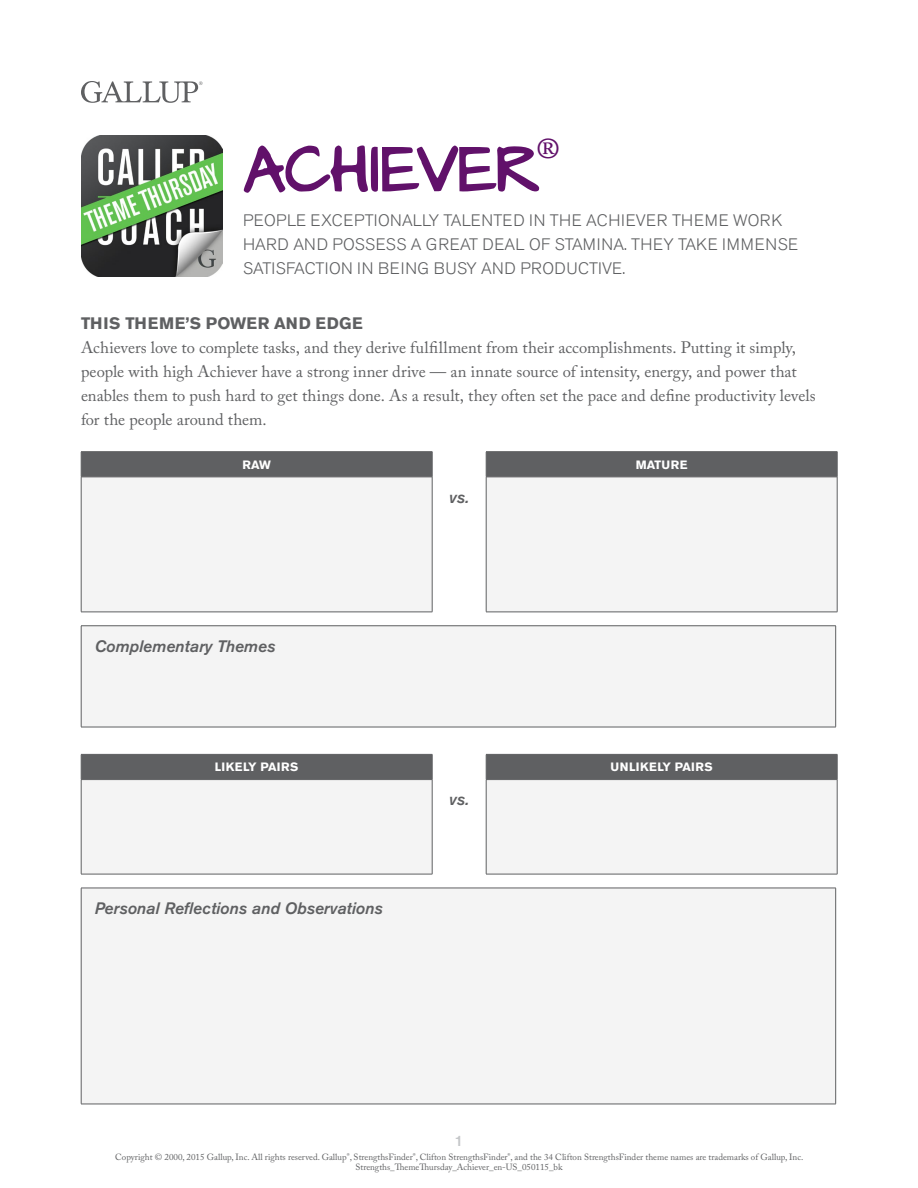
<style>
.page{position:relative;width:918px;height:1188px;background:#fff}
.page>*{position:absolute;margin:0;border:0;box-sizing:border-box;transform-origin:0 0}
.t1{font:700 75px "Strengths";letter-spacing:-.01em;color:#61116a}
.t2{font:16.5px/24px "Adobe Caslon Pro";color:#5f6062}
.t3{font:300 16.5px/24px "Akzidenz Grotesk BE";letter-spacing:.03em;color:#5f6062}
.t4{font:italic 500 16.5px "Akzidenz Grotesk BE";color:#5f6062}
.t5{font:700 16.5px "Akzidenz Grotesk BE";letter-spacing:.04em;color:#5f6062}
.t6{font:500 15px "Akzidenz Grotesk BE";color:#c4c6c8}
.t7{font:700 12px "Akzidenz Grotesk BE";letter-spacing:.03em;color:#fff}
.t8{font:700 12px "Akzidenz Grotesk BE";letter-spacing:.05em;color:#fff}
.t9{font:9px/10.4px "Adobe Caslon Pro";color:#5f6062;text-align:center}
</style>
<div class="page">
<svg style="left:81px;top:81px;width:121px;height:22px"></svg>
<img style="left:81px;top:135px;width:142px;height:142px">
<svg style="left:82px;top:477px;width:755px;height:135px;fill:#f4f4f4"></svg>
<hr style="left:81px;top:451px;width:351px;height:1px;background:#5f6062">
<hr style="left:486px;top:451px;width:351px;height:1px;background:#5f6062">
<svg style="left:81px;top:452px;width:757px;height:25px;background:#6a6b6d"></svg>
<hr style="left:81px;top:477px;width:351px;height:1px;background:#5f6062">
<hr style="left:486px;top:477px;width:351px;height:1px;background:#5f6062">
<hr style="left:81px;top:477px;width:1px;height:135px;background:#5f6062">
<hr style="left:432px;top:477px;width:1px;height:135px;background:#5f6062">
<hr style="left:486px;top:477px;width:1px;height:135px;background:#5f6062">
<hr style="left:837px;top:477px;width:1px;height:135px;background:#5f6062">
<hr style="left:81px;top:612px;width:351px;height:1px;background:#5f6062">
<hr style="left:486px;top:612px;width:351px;height:1px;background:#5f6062">
<div style="left:81px;top:626px;width:755px;height:101px;background:#f4f4f4"></div>
<hr style="left:81px;top:626px;width:755px;height:1px;background:#5f6062">
<hr style="left:81px;top:626px;width:1px;height:101px;background:#5f6062">
<hr style="left:835px;top:626px;width:1px;height:101px;background:#5f6062">
<hr style="left:81px;top:727px;width:755px;height:1px;background:#5f6062">
<svg style="left:82px;top:780px;width:755px;height:94px;fill:#f4f4f4"></svg>
<svg style="left:81px;top:754px;width:757px;height:26px;background:#6a6b6d"></svg>
<hr style="left:81px;top:779px;width:351px;height:1px;background:#5f6062">
<hr style="left:486px;top:779px;width:351px;height:1px;background:#5f6062">
<hr style="left:81px;top:780px;width:1px;height:94px;background:#5f6062">
<hr style="left:432px;top:780px;width:1px;height:94px;background:#5f6062">
<hr style="left:486px;top:780px;width:1px;height:94px;background:#5f6062">
<hr style="left:837px;top:780px;width:1px;height:94px;background:#5f6062">
<hr style="left:81px;top:874px;width:351px;height:1px;background:#5f6062">
<hr style="left:486px;top:874px;width:351px;height:1px;background:#5f6062">
<div style="left:81px;top:888px;width:755px;height:216px;background:#f4f4f4"></div>
<hr style="left:81px;top:888px;width:755px;height:1px;background:#5f6062">
<hr style="left:81px;top:888px;width:1px;height:216px;background:#5f6062">
<hr style="left:835px;top:888px;width:1px;height:216px;background:#5f6062">
<hr style="left:81px;top:1104px;width:755px;height:1px;background:#5f6062">
<h1 class="t1" style="left:243px;top:136px;width:319px">ACHIEVER<sup>®</sup></h1>
<p class="t3" style="left:243px;top:208px;width:557px">PEOPLE EXCEPTIONALLY TALENTED IN THE ACHIEVER THEME WORK<br>HARD AND POSSESS A GREAT DEAL OF STAMINA. THEY TAKE IMMENSE<br>SATISFACTION IN BEING BUSY AND PRODUCTIVE.</p>
<p class="t5" style="left:81px;top:313px;width:283px">THIS THEME’S POWER AND EDGE</p>
<p class="t2" style="left:81px;top:335px;width:736px">Achievers love to complete tasks, and they derive fulfillment from their accomplishments. Putting it simply, people with high Achiever have a strong inner drive — an innate source of intensity, energy, and power that enables them to push hard to get things done. As a result, they often set the pace and define productivity levels for the people around them.</p>
<p class="t7" style="left:242px;top:458px;width:30px">RAW</p>
<p class="t7" style="left:636px;top:458px;width:53px">MATURE</p>
<p class="t4" style="left:449px;top:488px;width:21px">vs.</p>
<p class="t4" style="left:95px;top:636px;width:182px">Complementary Themes</p>
<p class="t7" style="left:215px;top:760px;width:85px">LIKELY PAIRS</p>
<p class="t8" style="left:611px;top:760px;width:104px">UNLIKELY PAIRS</p>
<p class="t4" style="left:449px;top:790px;width:21px">vs.</p>
<p class="t4" style="left:95px;top:899px;width:290px">Personal Reflections and Observations</p>
<p class="t6" style="left:455px;top:1132px;width:10px">1</p>
<p class="t9" style="left:115px;top:1152px;width:690px">Copyright © 2000, 2015 Gallup, Inc. All rights reserved. Gallup<sup>®</sup>, StrengthsFinder<sup>®</sup>, Clifton StrengthsFinder<sup>®</sup>, and the 34 Clifton StrengthsFinder theme names are trademarks of Gallup, Inc.<br>Strengths_ThemeThursday_Achiever_en-US_050115_bk</p>
</div>
